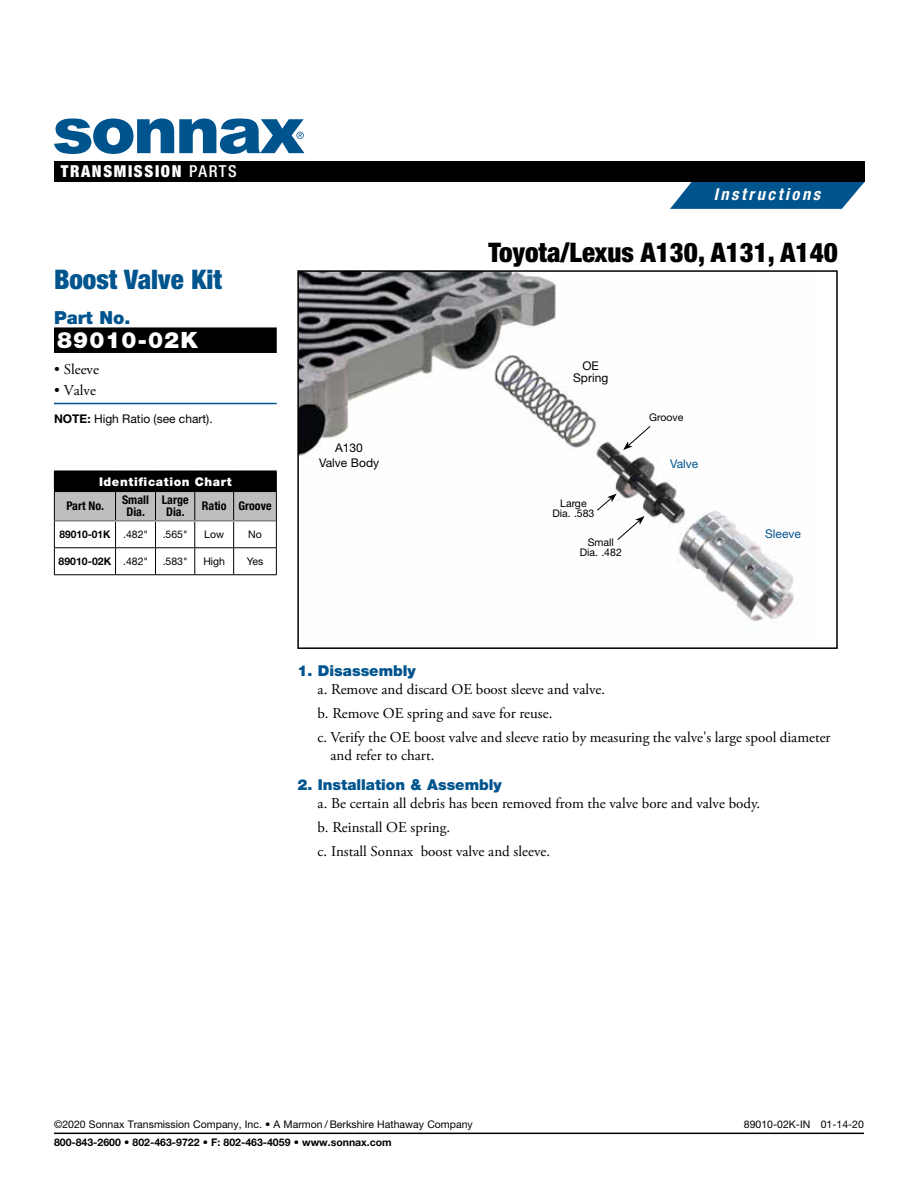
<style>
.page{position:relative;width:918px;height:1188px;background:#fff}
.page>*{position:absolute;margin:0;border:0;box-sizing:border-box;transform-origin:0 0}
.t1{font:900 condensed 27px "Helvetica Neue LT Std";color:#000}
.t2{font:900 condensed 27px "Helvetica Neue LT Std";color:#00548e}
.t3{font:900 22.5px "Helvetica Neue LT Std";letter-spacing:.05em;color:#fff}
.t4{font:900 18px "Helvetica Neue LT Std";color:#00548e}
.t5{font:900 condensed 16.5px "Helvetica Neue LT Std";letter-spacing:.1em;color:#fff}
.t6{font:italic 700 condensed 16.5px "Helvetica Neue LT Std";letter-spacing:.155em;color:#fff}
.t7{font:15px/24px "Adobe Garamond Pro";color:#000}
.t8{font:900 15px "Helvetica Neue LT Std";color:#00548e}
.t9{font:12px/12px "Helvetica Neue LT Std";color:#000;text-align:center}
.t10{font:700 condensed 12px/12px "Helvetica Neue LT Std";color:#000;text-align:center}
.t11{font:900 12px "Helvetica Neue LT Std";letter-spacing:.05em;color:#fff}
.t12{font:12px "Helvetica Neue LT Std";color:#00548e}
.t13{font:10.5px/10.5px "Helvetica Neue LT Std";color:#000;text-align:center}
.t14{font:700 10.5px "Helvetica Neue LT Std";color:#000}
.s1{font-weight:500}
.s2{font-weight:700}
.s3{font-weight:400}
</style>
<div class="page">
<img style="left:300px;top:273px;width:494px;height:350px">
<div style="left:297px;top:270px;width:541px;height:379px;border:2px solid #000"></div>
<div style="left:54px;top:327px;width:223px;height:26px;background:#000"></div>
<hr style="left:54px;top:403px;width:223px;height:1px;background:#00548e">
<svg style="left:596px;top:494px;width:49px;height:47px"></svg>
<svg style="left:54px;top:471px;width:223px;height:103px"></svg>
<hr style="left:54px;top:574px;width:62px;height:1px;background:#000">
<hr style="left:116px;top:574px;width:40px;height:1px;background:#000">
<hr style="left:156px;top:574px;width:39px;height:1px;background:#000">
<hr style="left:195px;top:574px;width:39px;height:1px;background:#000">
<hr style="left:234px;top:574px;width:43px;height:1px;background:#000">
<hr style="left:55px;top:520px;width:61px;height:2px;background:#808285">
<hr style="left:116px;top:520px;width:40px;height:2px;background:#808285">
<hr style="left:156px;top:520px;width:39px;height:2px;background:#808285">
<hr style="left:195px;top:520px;width:39px;height:2px;background:#808285">
<hr style="left:234px;top:520px;width:42px;height:2px;background:#808285">
<svg style="left:623px;top:425px;width:28px;height:25px"></svg>
<hr style="left:54px;top:1133px;width:810px;height:1px;background:#000">
<svg style="left:670px;top:182px;width:195px;height:27px;background:#1e689b"></svg>
<div style="left:54px;top:161px;width:811px;height:21px;background:#000"></div>
<svg style="left:54px;top:118px;width:250px;height:36px"></svg>
<p class="t5" style="left:61px;top:161px;width:178px">TRANSMISSION <span class="s1">PARTS</span></p>
<h1 class="t2" style="left:54px;top:263px;width:169px">Boost Valve Kit</h1>
<p class="t4" style="left:54px;top:307px;width:78px">Part No.</p>
<h2 class="t3" style="left:57px;top:327px;width:142px">89010-02K</h2>
<p class="t7" style="left:54px;top:358px;width:47px">• Sleeve</p>
<p class="t7" style="left:54px;top:378px;width:44px">• Valve</p>
<p class="t9" style="left:54px;top:412px;width:160px"><span class="s2">NOTE:</span> High Ratio (see chart).</p>
<p class="t11" style="left:99px;top:474px;width:134px">Identification Chart</p>
<p class="t10" style="left:66px;top:500px;width:39px">Part No.</p>
<p class="t10" style="left:122px;top:494px;width:28px">Small<br>Dia.</p>
<p class="t10" style="left:162px;top:494px;width:28px">Large<br>Dia.</p>
<p class="t10" style="left:202px;top:500px;width:71px">Ratio Groove</p>
<p class="t14" style="left:59px;top:528px;width:90px">89010-01K <span class="s3">.482"</span></p>
<p class="t13" style="left:163px;top:529px;width:26px">.565"</p>
<p class="t13" style="left:204px;top:529px;width:21px">Low</p>
<p class="t13" style="left:248px;top:529px;width:15px">No</p>
<p class="t14" style="left:59px;top:555px;width:91px">89010-02K <span class="s3">.482"</span></p>
<p class="t13" style="left:163px;top:556px;width:26px">.583"</p>
<p class="t13" style="left:203px;top:556px;width:23px">High</p>
<p class="t13" style="left:247px;top:556px;width:18px">Yes</p>
<p class="t9" style="left:319px;top:441px;width:62px;line-height:14.4px">A130<br>Valve Body</p>
<p class="t6" style="left:714px;top:185px;width:108px">Instructions</p>
<h1 class="t1" style="left:489px;top:236px;width:351px">Toyota/Lexus A130, A131, A140</h1>
<p class="t9" style="left:573px;top:360px;width:37px">OE<br>Spring</p>
<p class="t13" style="left:553px;top:498px;width:43px">Large<br>Dia. .583</p>
<p class="t13" style="left:580px;top:537px;width:43px">Small<br>Dia. .482</p>
<p class="t13" style="left:649px;top:412px;width:36px">Groove</p>
<p class="t12" style="left:670px;top:456px;width:30px">Valve</p>
<p class="t12" style="left:765px;top:527px;width:37px">Sleeve</p>
<p class="t8" style="left:297px;top:661px;width:120px">1. Disassembly</p>
<p class="t7" style="left:318px;top:677px;width:515px">a. Remove and discard OE boost sleeve and valve.<br>b. Remove OE spring and save for reuse.<br>c. Verify the OE boost valve and sleeve ratio by measuring the valve's large spool diameter</p>
<p class="t7" style="left:330px;top:743px;width:105px">and refer to chart.</p>
<p class="t8" style="left:297px;top:776px;width:206px">2. Installation &amp; Assembly</p>
<p class="t7" style="left:318px;top:792px;width:444px">a. Be certain all debris has been removed from the valve bore and valve body. b. Reinstall OE spring.<br>c. Install Sonnax boost valve and sleeve.</p>
<p class="t13" style="left:54px;top:1119px;width:420px">©2020 Sonnax Transmission Company, Inc. • A Marmon / Berkshire Hathaway Company</p>
<p class="t13" style="left:744px;top:1119px;width:122px">89010-02K-IN 01-14-20</p>
<p class="t14" style="left:54px;top:1136px;width:339px">800-843-2600 • 802-463-9722 • F: 802-463-4059 • www.sonnax.com</p>
</div>
